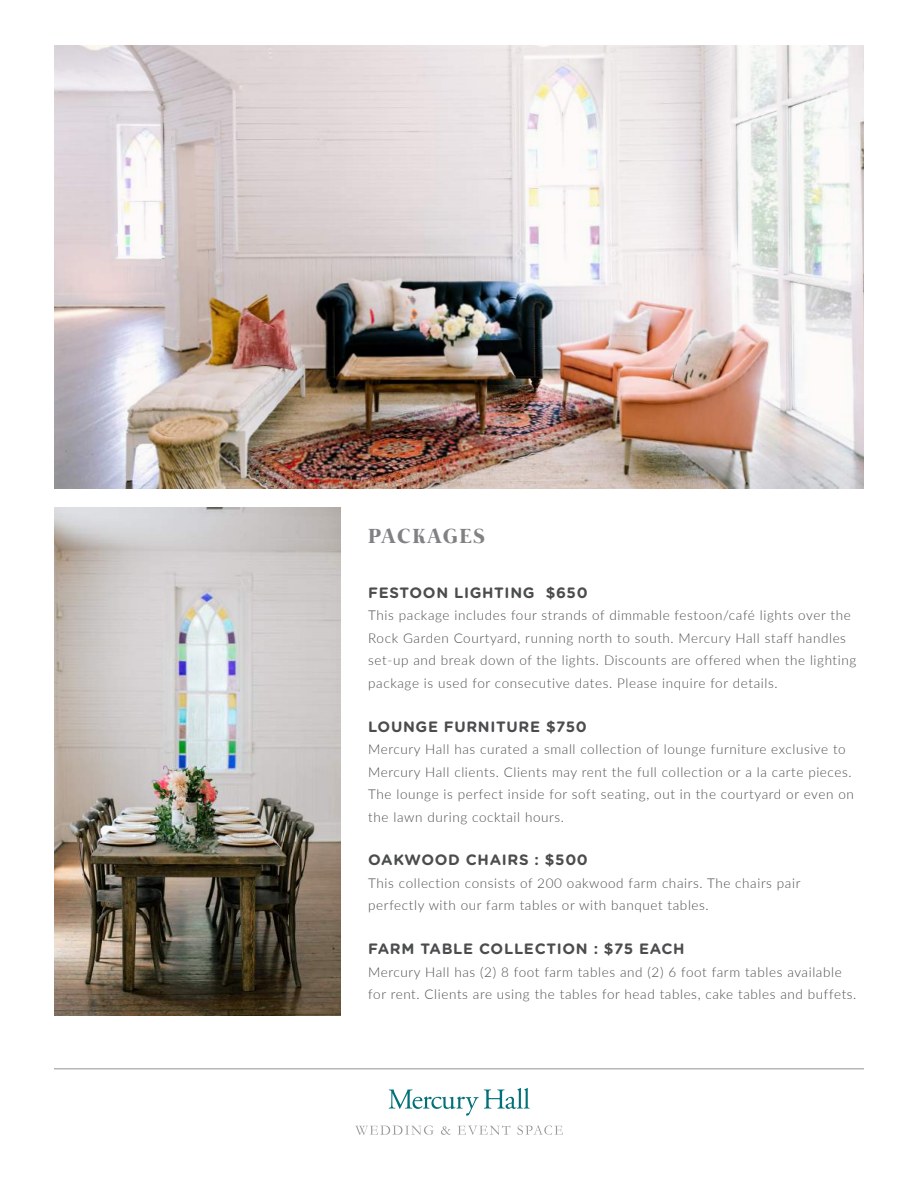
<style>
.page{position:relative;width:918px;height:1188px;background:#fff}
.page>*{position:absolute;margin:0;border:0;box-sizing:border-box;transform-origin:0 0}
.t1{font:700 21px "Mermaid";letter-spacing:.1em;color:#818184}
.t2{font:700 15px "Gotham Rounded";letter-spacing:.045em;color:#4b4c4d}
.t3{font:300 13.5px/22.5px "Lato";letter-spacing:.045em;color:#4b4c4d}
</style>
<div class="page">
<svg style="left:389px;top:1088px;width:141px;height:28px"></svg>
<hr style="left:54px;top:1068px;width:810px;height:2px;background:#6c6d70">
<svg style="left:356px;top:1126px;width:78px;height:9px"></svg>
<svg style="left:441px;top:1126px;width:10px;height:9px"></svg>
<svg style="left:458px;top:1125px;width:52px;height:10px"></svg>
<svg style="left:517px;top:1125px;width:46px;height:10px"></svg>
<img style="left:54px;top:45px;width:810px;height:444px">
<img style="left:54px;top:508px;width:286px;height:507px">
<h1 class="t1" style="left:368px;top:524px;width:118px">PACKAGES</h1>
<p class="t2" style="left:368px;top:582px;width:221px">FESTOON LIGHTING $650</p>
<p class="t3" style="left:368px;top:604px;width:490px">This package includes four strands of dimmable festoon/café lights over the Rock Garden Courtyard, running north to south. Mercury Hall staff handles set-up and break down of the lights. Discounts are offered when the lighting package is used for consecutive dates. Please inquire for details.</p>
<p class="t2" style="left:368px;top:715px;width:220px">LOUNGE FURNITURE $750</p>
<p class="t3" style="left:368px;top:738px;width:487px">Mercury Hall has curated a small collection of lounge furniture exclusive to Mercury Hall clients. Clients may rent the full collection or a la carte pieces.<br>The lounge is perfect inside for soft seating, out in the courtyard or even on the lawn during cocktail hours.</p>
<p class="t2" style="left:368px;top:849px;width:221px">OAKWOOD CHAIRS : $500</p>
<p class="t3" style="left:368px;top:871px;width:434px">This collection consists of 200 oakwood farm chairs. The chairs pair perfectly with our farm tables or with banquet tables.</p>
<p class="t2" style="left:368px;top:938px;width:318px">FARM TABLE COLLECTION : $75 EACH</p>
<p class="t3" style="left:368px;top:960px;width:490px">Mercury Hall has (2) 8 foot farm tables and (2) 6 foot farm tables available for rent. Clients are using the tables for head tables, cake tables and buffets.</p>
</div>
